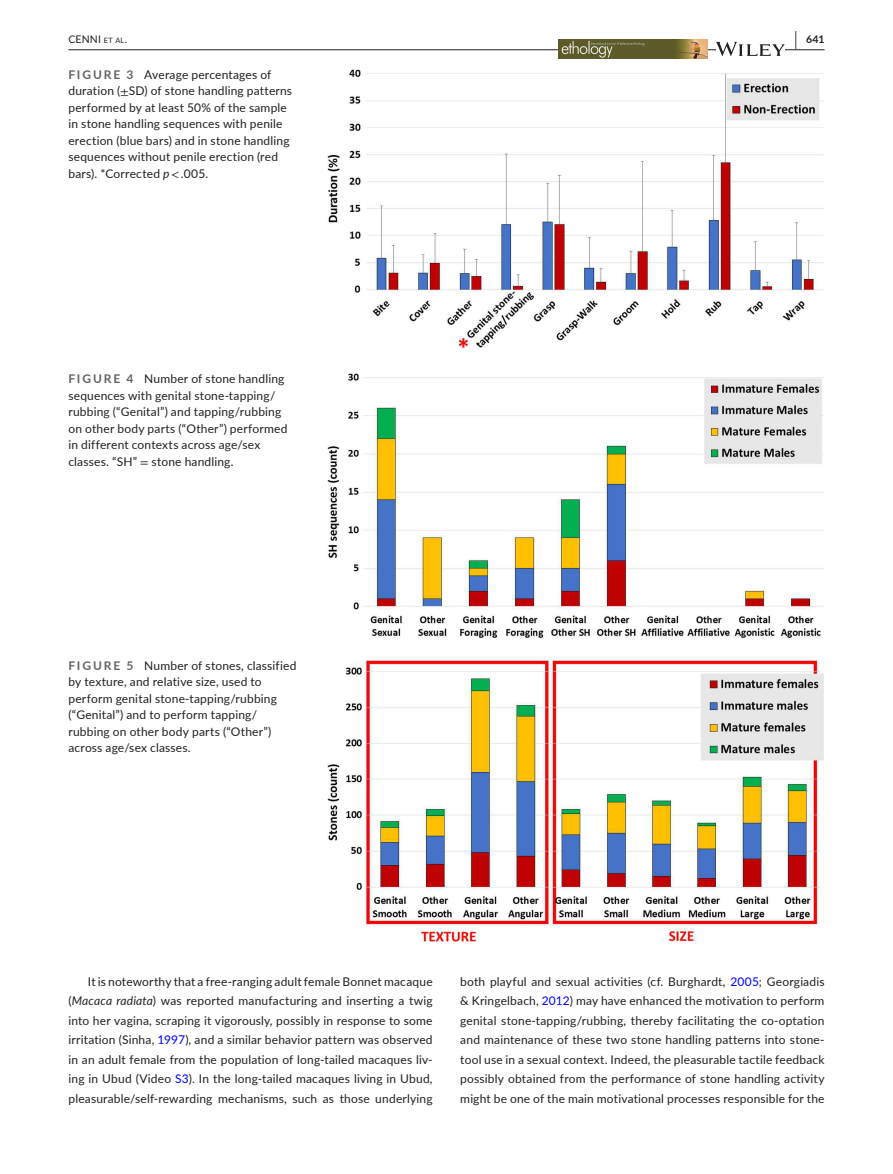
<style>
.page{position:relative;width:893px;height:1174px;background:#fff}
.page>*{position:absolute;margin:0;border:0;box-sizing:border-box;transform-origin:0 0}
.t1{font:12px/16.5px "Lato";letter-spacing:.015em;color:#221f1f}
.t2{font:10.5px "Lato";letter-spacing:.015em;color:#221f1f}
.t3{font:700 10.5px "Lato";color:#221f1f}
.s1{font-size:7.35px}
.s2{font-size:19.5px}
.s3{font-weight:700;color:#626366}
.s4{font-family:"STIX"}
.s5{font-style:italic}
.s6{color:#00f}
</style>
<div class="page">
<hr style="left:68px;top:49px;width:756px;height:1px;background:#221f1f">
<img style="left:559px;top:39px;width:149px;height:20px">
<svg style="left:716px;top:42px;width:69px;height:14px"></svg>
<img style="left:327px;top:69px;width:497px;height:280px">
<img style="left:327px;top:373px;width:497px;height:265px">
<img style="left:327px;top:660px;width:497px;height:282px">
<p class="t2" style="left:68px;top:34px;width:60px">CENNI <span class="s1">et al</span>.</p>
<p class="t3" style="left:795px;top:31px;width:31px"><span class="s2">|</span> 641</p>
<p class="t1" style="left:68px;top:66px;width:225px"><span class="s3">FIGURE 3</span> Average percentages of duration (<span class="s4">±</span>SD) of stone handling patterns performed by at least 50% of the sample in stone handling sequences with penile erection (blue bars) and in stone handling sequences without penile erection (red bars). *Corrected <span class="s5">p</span><span class="s4">&lt;</span> .005.</p>
<p class="t1" style="left:68px;top:370px;width:221px"><span class="s3">FIGURE 4</span> Number of stone handling sequences with genital stone- tapping/ rubbing (“Genital”) and tapping/rubbing on other body parts (“Other”) performed in different contexts across age/sex classes. “SH” <span class="s4">=</span> stone handling.</p>
<p class="t1" style="left:68px;top:657px;width:229px"><span class="s3">FIGURE 5</span> Number of stones, classified by texture, and relative size, used to perform genital stone- tapping/rubbing (“Genital”) and to perform tapping/ rubbing on other body parts (“Other”) across age/sex classes.</p>
<p class="t1" style="left:68px;top:972px;width:366px;line-height:19.5px;text-align:justify;text-indent:20px">It is noteworthy that a free- ranging adult female Bonnet macaque (<span class="s5">Macaca radiata</span>) was reported manufacturing and inserting a twig into her vagina, scraping it vigorously, possibly in response to some irritation (Sinha, <span class="s6">1997</span>), and a similar behavior pattern was observed in an adult female from the population of long- tailed macaques liv&shy;ing in Ubud (Video <span class="s6">S3</span>). In the long- tailed macaques living in Ubud, pleasurable/self- rewarding mechanisms, such as those underlying</p>
<p class="t1" style="left:460px;top:972px;width:366px;line-height:19.5px;text-align:justify">both playful and sexual activities (cf. Burghardt, <span class="s6">2005</span>; Georgiadis &amp; Kringelbach, <span class="s6">2012</span>) may have enhanced the motivation to perform genital stone- tapping/rubbing, thereby facilitating the co- optation and maintenance of these two stone handling patterns into stone&shy;tool use in a sexual context. Indeed, the pleasurable tactile feedback possibly obtained from the performance of stone handling activity might be one of the main motivational processes responsible for the</p>
</div>
